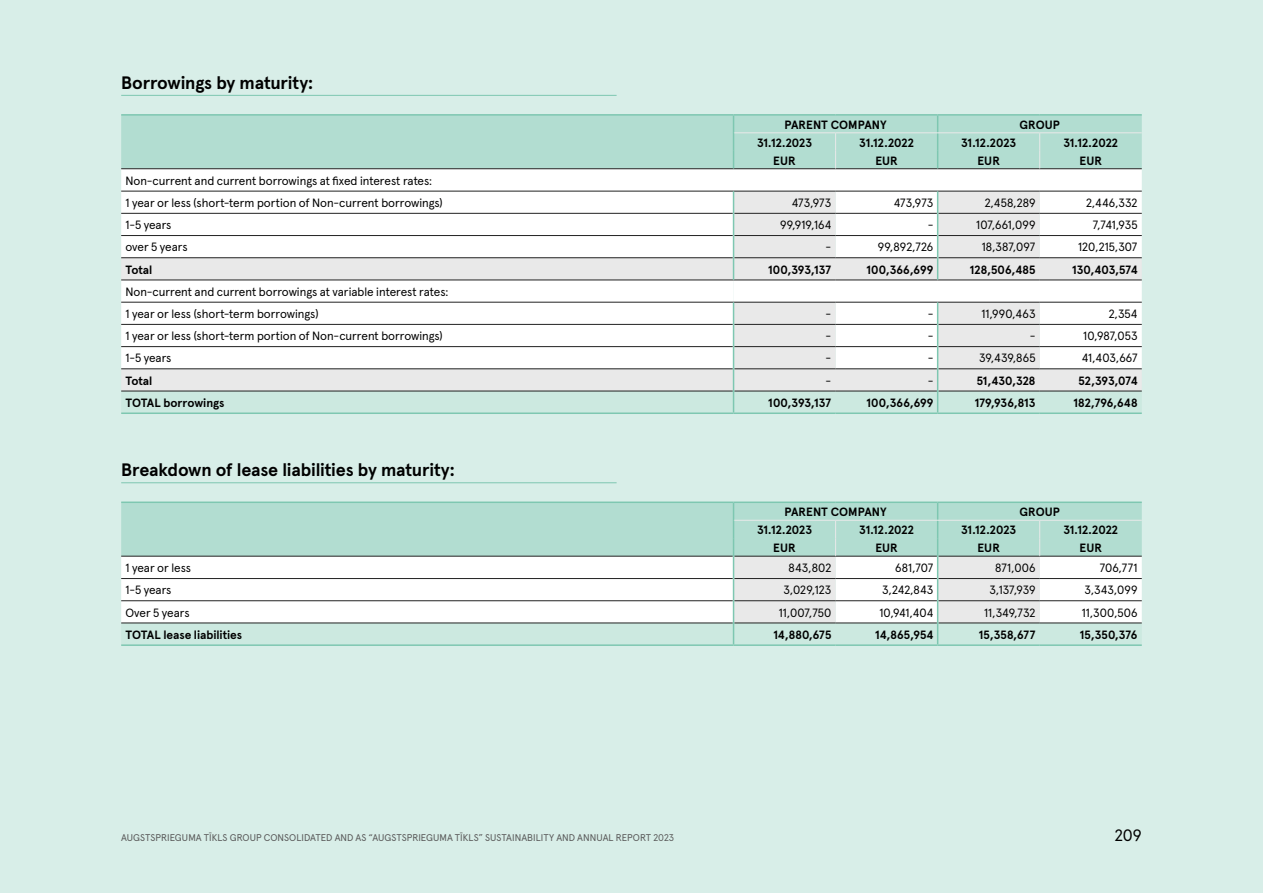
<style>
.page{position:relative;width:1263px;height:893px;background:#d8eee8}
.page>*{position:absolute;margin:0;border:0;box-sizing:border-box;transform-origin:0 0}
.t1{font:700 18px "Apercu Pro";letter-spacing:-.01em;color:#000}
.t2{font:16.5px "Apercu Pro";color:#000}
.t3{font:12px/22.2px "Apercu Pro";color:#000}
.t4{font:700 12px "Apercu Pro";color:#000}
.t5{font:9.75px "Apercu Pro";letter-spacing:.005em;color:#5a5a5a}
</style>
<div class="page">
<hr style="left:121px;top:95px;width:496px;height:1px;background:#7ec7b1">
<div style="left:121px;top:116px;width:1021px;height:52px;background:#b2ddd1"></div>
<svg style="left:121px;top:169px;width:1021px;height:22px;background:#f8f8f8"></svg>
<svg style="left:121px;top:192px;width:1021px;height:110px;background:#f5f5f5"></svg>
<hr style="left:121px;top:168px;width:612px;height:1px;background:#222">
<hr style="left:121px;top:114px;width:612px;height:2px;background:#7ec7b1">
<hr style="left:733px;top:114px;width:103px;height:2px;background:#7ec7b1">
<hr style="left:836px;top:114px;width:102px;height:2px;background:#7ec7b1">
<hr style="left:938px;top:114px;width:102px;height:2px;background:#7ec7b1">
<hr style="left:1040px;top:114px;width:102px;height:2px;background:#7ec7b1">
<hr style="left:733px;top:168px;width:103px;height:1px;background:#222">
<hr style="left:836px;top:168px;width:102px;height:1px;background:#222">
<hr style="left:938px;top:168px;width:102px;height:1px;background:#222">
<hr style="left:1040px;top:168px;width:102px;height:1px;background:#222">
<hr style="left:121px;top:191px;width:612px;height:1px;background:#222">
<hr style="left:733px;top:191px;width:103px;height:1px;background:#222">
<hr style="left:836px;top:191px;width:102px;height:1px;background:#222">
<hr style="left:938px;top:191px;width:102px;height:1px;background:#222">
<hr style="left:1040px;top:191px;width:102px;height:1px;background:#222">
<hr style="left:121px;top:213px;width:612px;height:1px;background:#222">
<hr style="left:734px;top:213px;width:102px;height:1px;background:#222">
<hr style="left:836px;top:213px;width:101px;height:1px;background:#222">
<hr style="left:938px;top:213px;width:102px;height:1px;background:#222">
<hr style="left:1040px;top:213px;width:102px;height:1px;background:#222">
<hr style="left:121px;top:235px;width:612px;height:1px;background:#222">
<hr style="left:734px;top:235px;width:102px;height:1px;background:#222">
<hr style="left:836px;top:235px;width:101px;height:1px;background:#222">
<hr style="left:938px;top:235px;width:102px;height:1px;background:#222">
<hr style="left:1040px;top:235px;width:102px;height:1px;background:#222">
<hr style="left:121px;top:257px;width:612px;height:1px;background:#222">
<hr style="left:734px;top:257px;width:102px;height:1px;background:#222">
<hr style="left:836px;top:257px;width:101px;height:1px;background:#222">
<hr style="left:938px;top:257px;width:102px;height:1px;background:#222">
<hr style="left:1040px;top:257px;width:102px;height:1px;background:#222">
<hr style="left:121px;top:280px;width:612px;height:1px;background:#222">
<hr style="left:733px;top:280px;width:103px;height:1px;background:#222">
<hr style="left:836px;top:280px;width:102px;height:1px;background:#222">
<hr style="left:938px;top:280px;width:102px;height:1px;background:#222">
<hr style="left:1040px;top:280px;width:102px;height:1px;background:#222">
<svg style="left:733px;top:116px;width:1px;height:52px"></svg>
<svg style="left:937px;top:116px;width:1px;height:52px"></svg>
<svg style="left:733px;top:191px;width:1px;height:89px"></svg>
<svg style="left:937px;top:191px;width:1px;height:89px"></svg>
<svg style="left:121px;top:302px;width:1021px;height:110px"></svg>
<hr style="left:734px;top:132px;width:102px;height:1px;background:#e9e9e9">
<svg style="left:835px;top:133px;width:1px;height:35px"></svg>
<hr style="left:836px;top:132px;width:102px;height:1px;background:#e9e9e9">
<hr style="left:938px;top:132px;width:102px;height:1px;background:#e9e9e9">
<svg style="left:1039px;top:133px;width:1px;height:35px"></svg>
<hr style="left:1040px;top:132px;width:102px;height:1px;background:#e9e9e9">
<hr style="left:121px;top:412px;width:612px;height:2px;background:#7ec7b1">
<hr style="left:733px;top:412px;width:103px;height:2px;background:#7ec7b1">
<hr style="left:836px;top:412px;width:102px;height:2px;background:#7ec7b1">
<hr style="left:938px;top:412px;width:102px;height:2px;background:#7ec7b1">
<hr style="left:1040px;top:412px;width:102px;height:2px;background:#7ec7b1">
<hr style="left:121px;top:482px;width:496px;height:1px;background:#7ec7b1">
<hr style="left:121px;top:501px;width:612px;height:2px;background:#7ec7b1">
<hr style="left:733px;top:501px;width:103px;height:2px;background:#7ec7b1">
<hr style="left:836px;top:501px;width:102px;height:2px;background:#7ec7b1">
<hr style="left:938px;top:501px;width:102px;height:2px;background:#7ec7b1">
<hr style="left:1040px;top:501px;width:102px;height:2px;background:#7ec7b1">
<svg style="left:121px;top:503px;width:1021px;height:141px;background:#d2e6e0"></svg>
<hr style="left:1040px;top:520px;width:102px;height:1px;background:#e9e9e9">
<hr style="left:121px;top:644px;width:612px;height:2px;background:#7ec7b1">
<hr style="left:733px;top:644px;width:103px;height:2px;background:#7ec7b1">
<hr style="left:836px;top:644px;width:102px;height:2px;background:#7ec7b1">
<hr style="left:938px;top:644px;width:102px;height:2px;background:#7ec7b1">
<hr style="left:1040px;top:644px;width:102px;height:2px;background:#7ec7b1">
<h1 class="t1" style="left:121px;top:68px;width:193px">Borrowings by maturity:</h1>
<p class="t3" style="left:125px;top:168px;width:319px">Non-current and current borrowings at fixed interest rates:<br>1 year or less (short-term portion of Non-current borrowings)</p>
<p class="t4" style="left:784px;top:115px;width:104px">PARENT COMPANY</p>
<p class="t4" style="left:1019px;top:115px;width:42px">GROUP</p>
<p class="t4" style="left:757px;top:133px;width:57px">31.12.2023</p>
<p class="t4" style="left:859px;top:133px;width:56px">31.12.2022</p>
<p class="t4" style="left:961px;top:133px;width:57px">31.12.2023</p>
<p class="t4" style="left:1063px;top:133px;width:56px">31.12.2022</p>
<p class="t4" style="left:773px;top:151px;width:24px">EUR</p>
<p class="t4" style="left:875px;top:151px;width:24px">EUR</p>
<p class="t4" style="left:977px;top:151px;width:24px">EUR</p>
<p class="t4" style="left:1079px;top:151px;width:24px">EUR</p>
<p class="t3" style="left:792px;top:191px;width:41px">473,973</p>
<p class="t3" style="left:894px;top:191px;width:41px">473,973</p>
<p class="t3" style="left:985px;top:191px;width:52px">2,458,289</p>
<p class="t3" style="left:1086px;top:191px;width:53px">2,446,332</p>
<p class="t3" style="left:125px;top:213px;width:48px">1-5 years</p>
<p class="t3" style="left:780px;top:213px;width:53px">99,919,164</p>
<p class="t3" style="left:928px;top:213px;width:7px">-</p>
<p class="t3" style="left:976px;top:213px;width:61px">107,661,099</p>
<p class="t3" style="left:1093px;top:213px;width:46px">7,741,935</p>
<p class="t3" style="left:125px;top:235px;width:64px">over 5 years</p>
<p class="t3" style="left:826px;top:235px;width:7px">-</p>
<p class="t3" style="left:878px;top:235px;width:57px">99,892,726</p>
<p class="t3" style="left:982px;top:235px;width:55px">18,387,097</p>
<p class="t3" style="left:1078px;top:235px;width:61px">120,215,307</p>
<p class="t4" style="left:125px;top:260px;width:28px">Total</p>
<p class="t4" style="left:768px;top:260px;width:65px">100,393,137</p>
<p class="t4" style="left:866px;top:260px;width:68px">100,366,699</p>
<p class="t4" style="left:970px;top:260px;width:67px">128,506,485</p>
<p class="t4" style="left:1072px;top:260px;width:67px">130,403,574</p>
<p class="t3" style="left:125px;top:280px;width:324px">Non-current and current borrowings at variable interest rates:<br>1 year or less (short-term borrowings)</p>
<p class="t3" style="left:826px;top:302px;width:7px">-</p>
<p class="t3" style="left:928px;top:302px;width:7px">-</p>
<p class="t3" style="left:981px;top:302px;width:55px">11,990,463</p>
<p class="t3" style="left:1109px;top:302px;width:30px">2,354</p>
<p class="t3" style="left:125px;top:324px;width:319px">1 year or less (short-term portion of Non-current borrowings)</p>
<p class="t3" style="left:826px;top:324px;width:7px">-</p>
<p class="t3" style="left:928px;top:324px;width:7px">-</p>
<p class="t3" style="left:1030px;top:324px;width:7px">-</p>
<p class="t3" style="left:1083px;top:324px;width:56px">10,987,053</p>
<p class="t3" style="left:125px;top:346px;width:48px">1-5 years</p>
<p class="t3" style="left:826px;top:346px;width:7px">-</p>
<p class="t3" style="left:928px;top:346px;width:7px">-</p>
<p class="t3" style="left:979px;top:346px;width:58px">39,439,865</p>
<p class="t3" style="left:1082px;top:346px;width:57px">41,403,667</p>
<p class="t4" style="left:125px;top:371px;width:28px">Total</p>
<p class="t3" style="left:826px;top:368px;width:7px">-</p>
<p class="t3" style="left:928px;top:368px;width:7px">-</p>
<p class="t4" style="left:977px;top:371px;width:60px">51,430,328</p>
<p class="t4" style="left:1078px;top:371px;width:60px">52,393,074</p>
<p class="t4" style="left:125px;top:393px;width:101px">TOTAL borrowings</p>
<p class="t4" style="left:768px;top:393px;width:65px">100,393,137</p>
<p class="t4" style="left:866px;top:393px;width:68px">100,366,699</p>
<p class="t4" style="left:975px;top:393px;width:62px">179,936,813</p>
<p class="t4" style="left:1073px;top:393px;width:66px">182,796,648</p>
<h1 class="t1" style="left:121px;top:456px;width:335px">Breakdown of lease liabilities by maturity:</h1>
<p class="t4" style="left:784px;top:502px;width:104px">PARENT COMPANY</p>
<p class="t4" style="left:1019px;top:502px;width:42px">GROUP</p>
<p class="t4" style="left:757px;top:520px;width:57px">31.12.2023</p>
<p class="t4" style="left:859px;top:520px;width:56px">31.12.2022</p>
<p class="t4" style="left:961px;top:520px;width:57px">31.12.2023</p>
<p class="t4" style="left:1063px;top:520px;width:56px">31.12.2022</p>
<p class="t4" style="left:773px;top:538px;width:24px">EUR</p>
<p class="t4" style="left:875px;top:538px;width:24px">EUR</p>
<p class="t4" style="left:977px;top:538px;width:24px">EUR</p>
<p class="t4" style="left:1079px;top:538px;width:24px">EUR</p>
<p class="t3" style="left:125px;top:556px;width:67px">1 year or less</p>
<p class="t3" style="left:788px;top:556px;width:44px">843,802</p>
<p class="t3" style="left:895px;top:556px;width:40px">681,707</p>
<p class="t3" style="left:995px;top:556px;width:42px">871,006</p>
<p class="t3" style="left:1100px;top:556px;width:39px">706,771</p>
<p class="t3" style="left:125px;top:578px;width:48px">1-5 years</p>
<p class="t3" style="left:783px;top:578px;width:49px">3,029,123</p>
<p class="t3" style="left:882px;top:578px;width:53px">3,242,843</p>
<p class="t3" style="left:989px;top:578px;width:47px">3,137,939</p>
<p class="t3" style="left:1084px;top:578px;width:55px">3,343,099</p>
<p class="t3" style="left:125px;top:600px;width:66px">Over 5 years</p>
<p class="t3" style="left:779px;top:600px;width:54px">11,007,750</p>
<p class="t3" style="left:879px;top:600px;width:56px">10,941,404</p>
<p class="t3" style="left:984px;top:600px;width:53px">11,349,732</p>
<p class="t3" style="left:1082px;top:600px;width:57px">11,300,506</p>
<p class="t4" style="left:125px;top:625px;width:118px">TOTAL lease liabilities</p>
<p class="t4" style="left:773px;top:625px;width:59px">14,880,675</p>
<p class="t4" style="left:875px;top:625px;width:60px">14,865,954</p>
<p class="t4" style="left:979px;top:625px;width:58px">15,358,677</p>
<p class="t4" style="left:1080px;top:625px;width:59px">15,350,376</p>
<p class="t5" style="left:121px;top:830px;width:554px">AUGSTSPRIEGUMA TĪKLS GROUP CONSOLIDATED AND AS “AUGSTSPRIEGUMA TĪKLS” SUSTAINABILITY AND ANNUAL REPORT 2023</p>
<h2 class="t2" style="left:1115px;top:823px;width:28px">209</h2>
</div>
